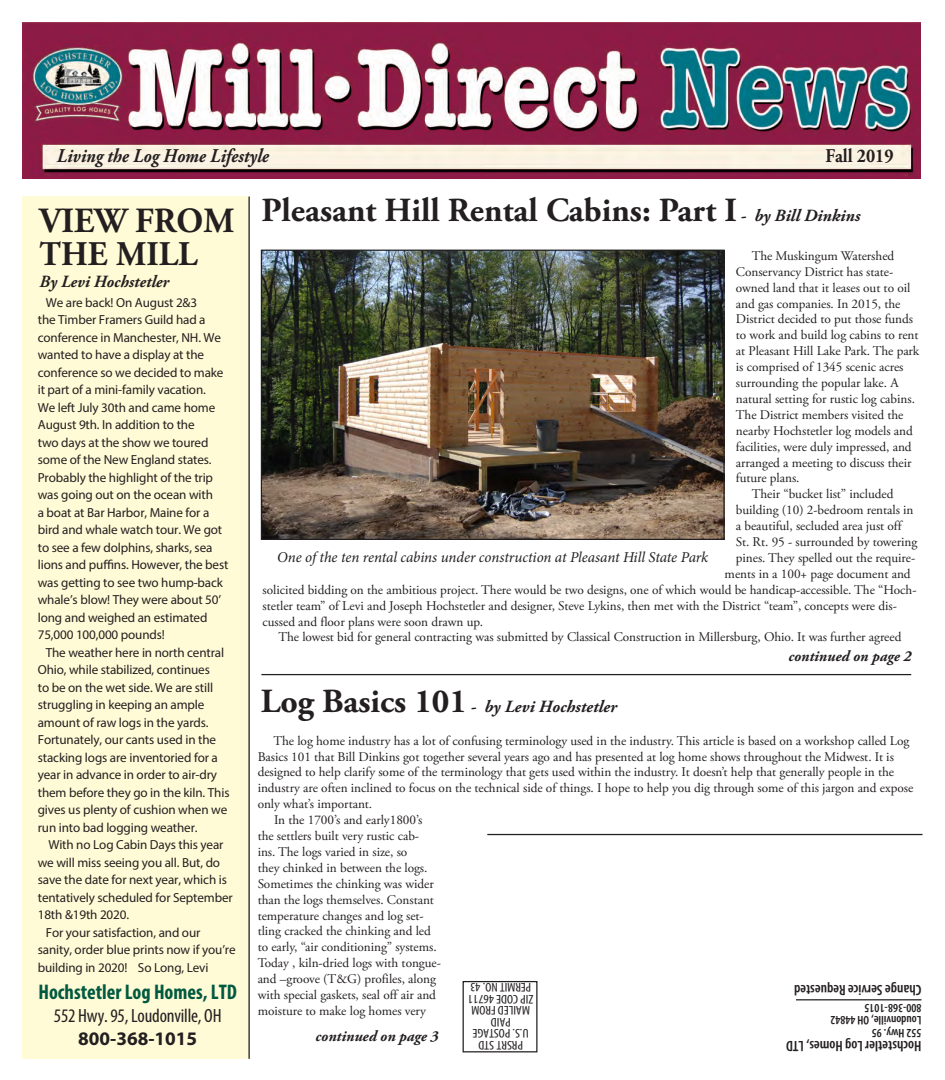
<style>
.page{position:relative;width:945px;height:1080px;background:#fff}
.page>*{position:absolute;margin:0;border:0;box-sizing:border-box;transform-origin:0 0}
.t1{font:700 35.38px "Adobe Garamond Pro";color:#231f20;scale:.96 1}
.t2{font:700 34.5px "Adobe Garamond Pro";color:#231f20;scale:.96 1}
.t3{font:700 33.75px "Adobe Garamond Pro";color:#231f20}
.t4{font:700 condensed 21.25px "Myriad Pro";color:#005940}
.t5{font:italic 700 19.5px "Adobe Garamond Pro";color:#231f20;scale:.91 1}
.t6{font:700 19.5px "Adobe Garamond Pro";color:#231f20;scale:.91 1}
.t7{font:condensed 19.25px "Myriad Pro";letter-spacing:-.01em;color:#231f20}
.t8{font:700 19.25px "Myriad Pro";color:#231f20}
.t9{font:italic 700 17.12px "Adobe Garamond Pro";color:#231f20}
.t10{font:italic 700 17.12px "Adobe Garamond Pro";color:#231f20;scale:.96 1}
.t11{font:italic 700 15.38px "Adobe Garamond Pro";color:#231f20}
.t12{font:italic 15px "Minion Pro";letter-spacing:-.01em;color:#231f20}
.t13{font:600 condensed 15px "Myriad Pro";color:#231f20}
.t14{font:13.25px/15.9px "Adobe Garamond Pro";letter-spacing:-.005em;color:#231f20}
.t15{font:13.12px/17.5px "Myriad Pro";letter-spacing:-.01em;color:#231f20}
.t16{font:condensed 12.62px "Myriad Pro";color:#231f20;scale:1.07 1}
.t17{font:600 condensed 12.5px "Myriad Pro";color:#231f20}
.s1{font-style:italic;font-size:17.12px}
.s2{font-style:normal;font-size:33.75px}
</style>
<div class="page">
<div style="left:22px;top:196px;width:228px;height:863px;background:#fffbd6"></div>
<img style="left:23px;top:22px;width:898px;height:156px">
<hr style="left:248px;top:197px;width:2px;height:862px;background:#231f20">
<hr style="left:487px;top:834px;width:435px;height:1px;background:#231f20">
<hr style="left:796px;top:999px;width:126px;height:1px;background:#231f20">
<div style="left:463px;top:981px;width:74px;height:71px;border:1px solid #231f20"></div>
<img style="left:263px;top:252px;width:460px;height:286px">
<div style="left:261px;top:250px;width:464px;height:290px;border:1px solid #231f20"></div>
<hr style="left:261px;top:674px;width:650px;height:1px;background:#231f20">
<p class="t5" style="left:57px;top:144px;width:235px">Living the Log Home Lifestyle</p>
<p class="t6" style="left:825px;top:144px;width:76px">Fall 2019</p>
<p class="t1" style="left:40px;top:201px;width:204px">VIEW FROM</p>
<p class="t2" style="left:40px;top:234px;width:166px">THE MILL</p>
<p class="t10" style="left:40px;top:271px;width:136px">By Levi Hochstetler</p>
<p class="t15" style="left:38px;top:293px;width:192px;text-indent:8px">We are back! On August 2&amp;3<br>the Timber Framers Guild had a conference in Manchester, NH. We wanted to have a display at the conference so we decided to make it part of a mini-family vacation.<br>We left July 30th and came home<br>August 9th. In addition to the<br>two days at the show we toured some of the New England states.<br>Probably the highlight of the trip was going out on the ocean with<br>a boat at Bar Harbor, Maine for a bird and whale watch tour. We got to see a few dolphins, sharks, sea lions and puffins. However, the best was getting to see two hump-back whale’s blow! They were about 50’ long and weighed an estimated<br>75,000 100,000 pounds!</p>
<p class="t15" style="left:38px;top:643px;width:193px;text-indent:8px">The weather here in north central Ohio, while stabilized, continues<br>to be on the wet side. We are still struggling in keeping an ample amount of raw logs in the yards.<br>Fortunately, our cants used in the stacking logs are inventoried for a year in advance in order to air-dry them before they go in the kiln. This gives us plenty of cushion when we run into bad logging weather.</p>
<p class="t15" style="left:38px;top:836px;width:197px;text-indent:11px">With no Log Cabin Days this year we will miss seeing you all. But, do save the date for next year, which is tentatively scheduled for September<br>18th &amp;19th 2020.</p>
<p class="t15" style="left:38px;top:923px;width:199px;text-indent:8px">For your satisfaction, and our sanity, order blue prints now if you’re building in 2020! So Long, Levi</p>
<p class="t4" style="left:38px;top:979px;width:200px">Hochstetler Log Homes, LTD</p>
<p class="t7" style="left:54px;top:1004px;width:169px">552 Hwy. 95, Loudonville, OH</p>
<p class="t8" style="left:78px;top:1026px;width:120px">800-368-1015</p>
<p class="t3" style="left:261px;top:191px;width:600px">Pleasant Hill Rental Cabins: Part I <span class="s1">- by Bill Dinkins</span></p>
<p class="t14" style="left:736px;top:248px;width:185px;text-indent:16px">The Muskingum Watershed<br>Conservancy District has state&shy;owned land that it leases out to oil and gas companies. In 2015, the<br>District decided to put those funds to work and build log cabins to rent at Pleasant Hill Lake Park. The park is comprised of 1345 scenic acres surrounding the popular lake. A natural setting for rustic log cabins.<br>The District members visited the nearby Hochstetler log models and facilities, were duly impressed, and arranged a meeting to discuss their future plans.</p>
<p class="t14" style="left:752px;top:487px;width:143px">Their “bucket list” included</p>
<p class="t14" style="left:736px;top:503px;width:179px">building (10) 2-bedroom rentals in</p>
<p class="t14" style="left:736px;top:518px;width:167px">a beautiful, secluded area just off</p>
<p class="t14" style="left:736px;top:534px;width:183px">St. Rt. 95 - surrounded by towering</p>
<p class="t14" style="left:736px;top:550px;width:181px">pines. They spelled out the require-</p>
<p class="t14" style="left:725px;top:566px;width:188px">ments in a 100+ page document and</p>
<p class="t14" style="left:263px;top:582px;width:655px">solicited bidding on the ambitious project. There would be two designs, one of which would be handicap-accessible. The “Hoch-</p>
<p class="t14" style="left:263px;top:598px;width:636px">stetler team” of Levi and Joseph Hochstetler and designer, Steve Lykins, then met with the District “team”, concepts were dis-</p>
<p class="t14" style="left:263px;top:614px;width:222px">cussed and floor plans were soon drawn up.</p>
<p class="t14" style="left:278px;top:630px;width:625px">The lowest bid for general contracting was submitted by Classical Construction in Millersburg, Ohio. It was further agreed</p>
<p class="t12" style="left:277px;top:547px;width:432px">One of the ten rental cabins under construction at Pleasant Hill State Park</p>
<p class="t9" style="left:261px;top:697px;width:358px"><span class="s2">Log Basics 101</span> - by Levi Hochstetler</p>
<p class="t11" style="left:788px;top:647px;width:124px">continued on page 2</p>
<p class="t14" style="left:258px;top:733px;width:657px;text-indent:16px">The log home industry has a lot of confusing terminology used in the industry. This article is based on a workshop called Log Basics 101 that Bill Dinkins got together several years ago and has presented at log home shows throughout the Midwest. It is designed to help clarify some of the terminology that gets used within the industry. It doesn’t help that generally people in the industry are often inclined to focus on the technical side of things. I hope to help you dig through some of this jargon and expose only what’s important.</p>
<p class="t14" style="left:258px;top:812px;width:185px;text-indent:16px">In the 1700’s and early1800’s the settlers built very rustic cab-<br>ins. The logs varied in size, so<br>they chinked in between the logs.<br>Sometimes the chinking was wider than the logs themselves. Constant temperature changes and log set&shy;tling cracked the chinking and led to early, “air conditioning” systems.<br>Today , kiln-dried logs with tongue&shy;and –groove (T&amp;G) profiles, along with special gaskets, seal off air and moisture to make log homes very</p>
<p class="t13" style="left:921px;top:998px;width:129px;rotate:-180deg">Change Service Requested</p>
<p class="t16" style="left:531px;top:995px;width:59px;rotate:-180deg">PERMIT NO. 43</p>
<p class="t16" style="left:533px;top:1006px;width:62px;rotate:-180deg">ZIP CODE 46711</p>
<p class="t17" style="left:921px;top:1015px;width:58px;rotate:-180deg">800-368-1015</p>
<p class="t16" style="left:530px;top:1018px;width:56px;rotate:-180deg">MAILED FROM</p>
<p class="t17" style="left:921px;top:1027px;width:93px;rotate:-180deg">Loudonville, OH 44842</p>
<p class="t16" style="left:511px;top:1029px;width:20px;rotate:-180deg">PAID</p>
<p class="t17" style="left:921px;top:1040px;width:51px;rotate:-180deg">552 Hwy. 95</p>
<p class="t16" style="left:529px;top:1041px;width:54px;rotate:-180deg">U.S. POSTAGE</p>
<p class="t11" style="left:316px;top:1027px;width:124px">continued on page 3</p>
<p class="t13" style="left:921px;top:1054px;width:137px;rotate:-180deg">Hochstetler Log Homes, LTD</p>
<p class="t16" style="left:523px;top:1052px;width:43px;rotate:-180deg">PRSRT STD</p>
</div>
